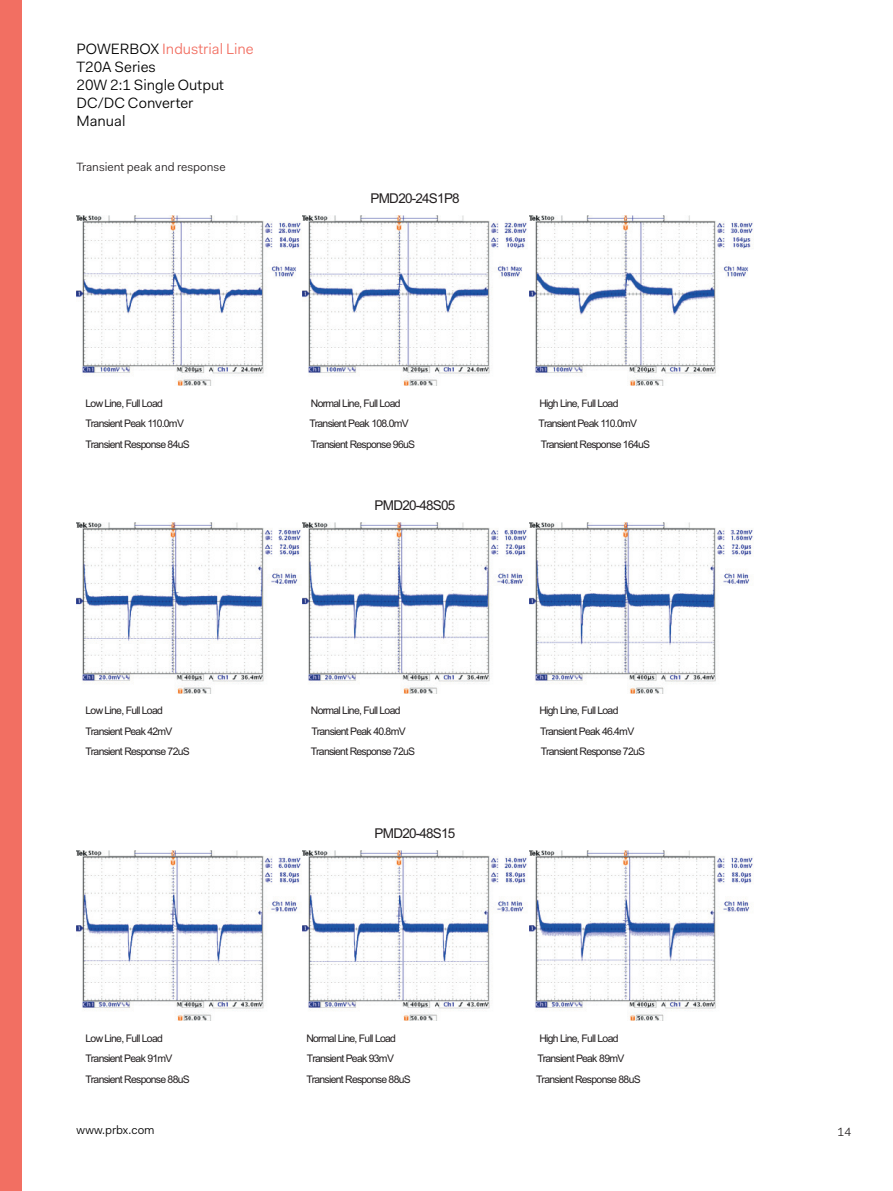
<style>
.page{position:relative;width:893px;height:1191px;background:#fff}
.page>*{position:absolute;margin:0;border:0;box-sizing:border-box;transform-origin:0 0}
.t1{font:15px/18px "Fakt Pro Blond";color:#000}
.t2{font:13.5px "Arial";letter-spacing:-.055em;color:#231f20}
.Rubrik_Mech{font:12px "Fakt Pro Blond";color:#231f20}
.t3{font:12px "Fakt Pro Blond";color:#000}
.t4{font:10.5px "Arial";letter-spacing:-.07em;color:#231f20}
.s1{color:#f26f62}
</style>
<div class="page">
<div style="left:0;top:0;width:21px;height:1191px;background:#f26f62"></div>
<img style="left:77px;top:215px;width:676px;height:171px">
<img style="left:77px;top:523px;width:676px;height:170px">
<img style="left:77px;top:850px;width:676px;height:170px">
<h1 class="t1" style="left:77px;top:40px;width:179px">POWERBOX <span class="s1">Industrial Line<br></span>T20A Series<br>20W 2:1 Single Output<br>DC/DC Converter<br>Manual</h1>
<p class="Rubrik_Mech" style="left:77px;top:158px;width:151px">Transient peak and response</p>
<p class="t2" style="left:370px;top:189px;width:91px">PMD20-24S1P8</p>
<p class="t4" style="left:86px;top:396px;width:79px">Low Line, Full Load</p>
<p class="t4" style="left:311px;top:396px;width:91px">Normal Line, Full Load</p>
<p class="t4" style="left:539px;top:396px;width:81px">High Line, Full Load</p>
<p class="t4" style="left:85px;top:417px;width:100px">Transient Peak 110.0mV</p>
<p class="t4" style="left:309px;top:417px;width:101px">Transient Peak 108.0mV</p>
<p class="t4" style="left:539px;top:417px;width:100px">Transient Peak 110.0mV</p>
<p class="t4" style="left:85px;top:437px;width:106px">Transient Response 84uS</p>
<p class="t4" style="left:311px;top:437px;width:106px">Transient Response 96uS</p>
<p class="t4" style="left:541px;top:437px;width:111px">Transient Response 164uS</p>
<p class="t2" style="left:374px;top:496px;width:82px">PMD20-48S05</p>
<p class="t4" style="left:86px;top:703px;width:79px">Low Line, Full Load</p>
<p class="t4" style="left:311px;top:703px;width:91px">Normal Line, Full Load</p>
<p class="t4" style="left:539px;top:703px;width:81px">High Line, Full Load</p>
<p class="t4" style="left:85px;top:724px;width:89px">Transient Peak 42mV</p>
<p class="t4" style="left:311px;top:724px;width:96px">Transient Peak 40.8mV</p>
<p class="t4" style="left:540px;top:724px;width:96px">Transient Peak 46.4mV</p>
<p class="t4" style="left:85px;top:744px;width:106px">Transient Response 72uS</p>
<p class="t4" style="left:311px;top:744px;width:106px">Transient Response 72uS</p>
<p class="t4" style="left:541px;top:744px;width:106px">Transient Response 72uS</p>
<p class="t2" style="left:374px;top:824px;width:82px">PMD20-48S15</p>
<p class="t4" style="left:86px;top:1031px;width:79px">Low Line, Full Load</p>
<p class="t4" style="left:306px;top:1031px;width:91px">Normal Line, Full Load</p>
<p class="t4" style="left:539px;top:1031px;width:81px">High Line, Full Load</p>
<p class="t4" style="left:85px;top:1051px;width:89px">Transient Peak 91mV</p>
<p class="t4" style="left:307px;top:1051px;width:89px">Transient Peak 93mV</p>
<p class="t4" style="left:537px;top:1051px;width:89px">Transient Peak 89mV</p>
<p class="t4" style="left:85px;top:1072px;width:106px">Transient Response 88uS</p>
<p class="t4" style="left:306px;top:1072px;width:106px">Transient Response 88uS</p>
<p class="t4" style="left:536px;top:1072px;width:106px">Transient Response 88uS</p>
<p class="t3" style="left:77px;top:1122px;width:80px">www.prbx.com</p>
<p class="Rubrik_Mech" style="left:837px;top:1124px;width:15px">14</p>
</div>
